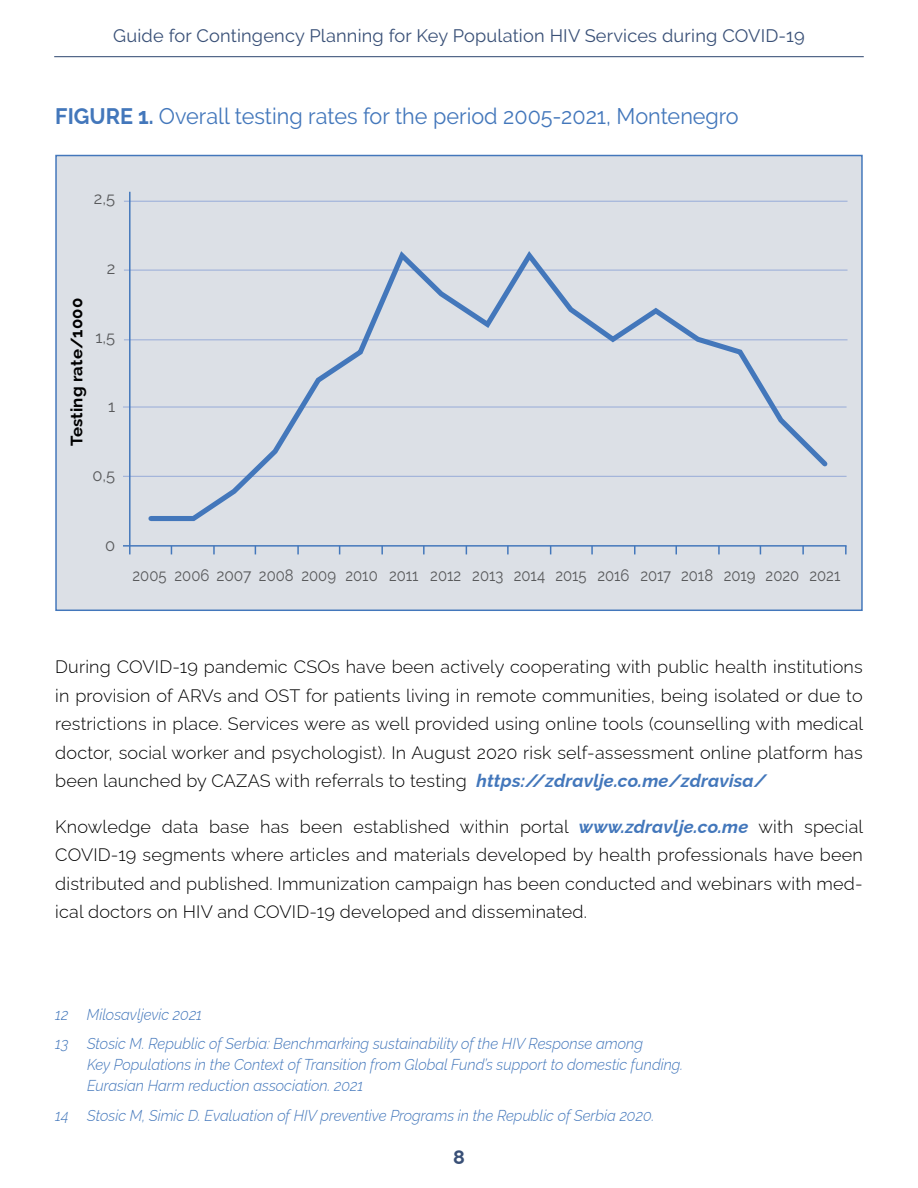
<style>
.page{position:relative;width:918px;height:1188px;background:#fff}
.page>*{position:absolute;margin:0;border:0;box-sizing:border-box;transform-origin:0 0}
.t1{font:22.5px "Raleway";color:#4377bb;scale:.96 1}
.t2{font:700 19.5px "Raleway";color:#395077}
.t3{font:300 18px/28.5px "Raleway";letter-spacing:.01em;color:#000;text-align:justify}
.t4{font:18px "Raleway";letter-spacing:.01em;color:#395077}
.t5{font:16.5px "Raleway";color:#58595b;scale:.9 1}
.t6{font:700 16.5px "Raleway";letter-spacing:.01em;color:#000}
.t7{font:16.5px "Raleway";color:#58595b}
.t8{font:italic 300 15.75px/29.5px "Raleway";color:#4377bb;scale:.94 1}
.s1{font-weight:700}
.s2{font-weight:700;font-style:italic;color:#4377bb}
</style>
<div class="page">
<hr style="left:54px;top:56px;width:810px;height:1px;background:#395077">
<div style="left:55px;top:155px;width:808px;height:456px;background:#dce0e6;border:1px solid #4377bb"></div>
<hr style="left:123px;top:476px;width:724px;height:1px;background:#9baed9">
<hr style="left:123px;top:406px;width:724px;height:2px;background:#9baed9">
<hr style="left:124px;top:339px;width:724px;height:1px;background:#9baed9">
<hr style="left:124px;top:270px;width:724px;height:1px;background:#9baed9">
<hr style="left:124px;top:201px;width:724px;height:1px;background:#9baed9">
<hr style="left:123px;top:545px;width:724px;height:2px;background:#4377bb">
<hr style="left:129px;top:192px;width:2px;height:362px;background:#4377bb">
<svg style="left:213px;top:546px;width:2px;height:8px"></svg>
<svg style="left:297px;top:546px;width:2px;height:8px"></svg>
<svg style="left:381px;top:546px;width:2px;height:8px"></svg>
<svg style="left:423px;top:546px;width:2px;height:8px"></svg>
<svg style="left:507px;top:546px;width:2px;height:8px"></svg>
<svg style="left:591px;top:546px;width:2px;height:8px"></svg>
<svg style="left:718px;top:546px;width:2px;height:8px"></svg>
<svg style="left:802px;top:546px;width:2px;height:8px"></svg>
<svg style="left:845px;top:546px;width:2px;height:8px"></svg>
<svg style="left:146px;top:251px;width:686px;height:271px"></svg>
<p class="t4" style="left:113px;top:26px;width:693px">Guide for Contingency Planning for Key Population HIV Services during COVID-19</p>
<p class="t1" style="left:55px;top:103px;width:714px"><span class="s1">FIGURE 1.</span> Overall testing rates for the period 2005-2021, Montenegro</p>
<p class="t7" style="left:94px;top:189px;width:23px">2,5</p>
<p class="t6" style="left:63px;top:446px;width:150px;rotate:-90deg">Testing rate/1000</p>
<p class="t7" style="left:107px;top:258px;width:10px">2</p>
<p class="t7" style="left:96px;top:327px;width:21px">1,5</p>
<p class="t7" style="left:108px;top:397px;width:9px">1</p>
<p class="t7" style="left:92px;top:466px;width:24px">0,5</p>
<p class="t7" style="left:105px;top:535px;width:12px">0</p>
<p class="t5" style="left:133px;top:566px;width:788px">2005 2006 2007 2008 2009 2010 2011 2012 2013 2014 2015 2016 2017 2018 2019 2020 2021</p>
<p class="t3" style="left:55px;top:651px;width:810px">During COVID-19 pandemic CSOs have been actively cooperating with public health institutions in provision of ARVs and OST for patients living in remote communities, being isolated or due to restrictions in place. Services were as well provided using online tools (counselling with medical doctor, social worker and psychologist). In August 2020 risk self-assessment online platform has been launched by CAZAS with referrals to testing <span class="s2">https://zdravlje.co.me/zdravisa/</span></p>
<p class="t3" style="left:55px;top:810px;width:810px">Knowledge data base has been established within portal <span class="s2">www.zdravlje.co.me</span> with special COVID-19 segments where articles and materials developed by health professionals have been distributed and published. Immunization campaign has been conducted and webinars with med&shy;ical doctors on HIV and COVID-19 developed and disseminated.</p>
<p class="t8" style="left:55px;top:998px;width:627px">12 Milosavljevic 2021<br>13 Stosic M. Republic of Serbia: Benchmarking sustainability of the HIV Response among</p>
<p class="t8" style="left:87px;top:1052px;width:636px;line-height:21px">Key Populations in the Context of Transition from Global Fund’s support to domestic funding.<br>Eurasian Harm reduction association. 2021</p>
<p class="t8" style="left:55px;top:1099px;width:639px">14 Stosic M, Simic D. Evaluation of HIV preventive Programs in the Republic of Serbia 2020.</p>
<p class="t2" style="left:453px;top:1141px;width:13px">8</p>
</div>
